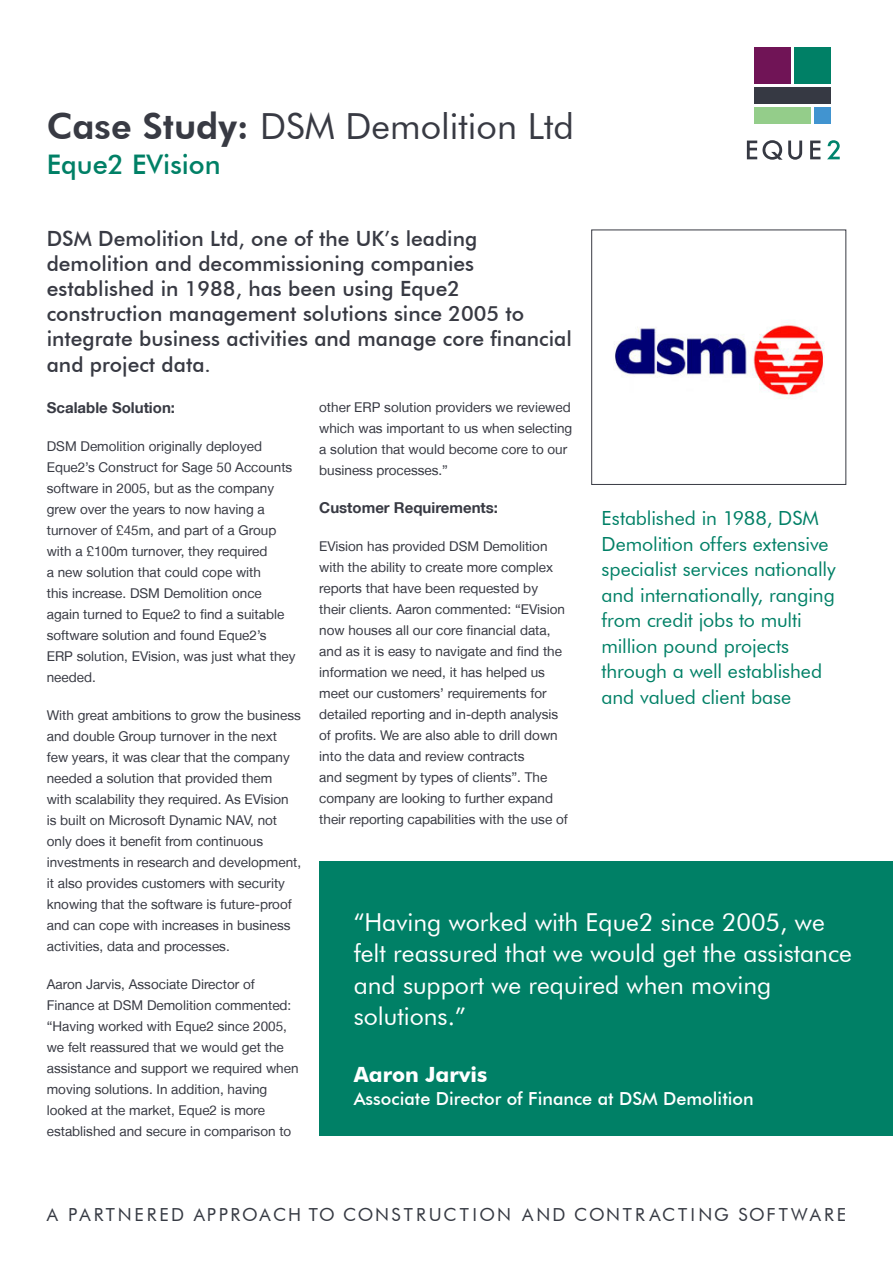
<style>
.page{position:relative;width:893px;height:1263px;background:#fff}
.page>*{position:absolute;margin:0;border:0;box-sizing:border-box;transform-origin:0 0}
.t1{font:36px "Futura BT";color:#383a43}
.t2{font:500 27px "Futura BT";color:#008066}
.t3{font:24.75px/31.5px "Futura BT";color:#fff}
.t4{font:500 21px/25.2px "Futura BT";color:#383a43}
.t5{font:700 21px "Futura BT";color:#fff}
._4mm{font:19.5px/25.5px "Futura BT";letter-spacing:-.005em;color:#008066}
.t6{font:18px "Futura BT";letter-spacing:.14em;color:#363a43}
.t7{font:500 18px "Futura BT";color:#fff}
.t8{font:700 15px "Helvetica Neue LT";color:#383a43}
.t9{font:13.5px/21px "Helvetica Neue LT";color:#383a43}
.s1{font-weight:800}
</style>
<div class="page">
<img style="left:614px;top:322px;width:211px;height:77px">
<div style="left:591px;top:230px;width:255px;height:255px;border:1px solid #383a43"></div>
<div style="left:794px;top:48px;width:37px;height:36px;background:#008066"></div>
<div style="left:754px;top:48px;width:37px;height:36px;background:#701456"></div>
<div style="left:754px;top:87px;width:77px;height:17px;background:#363943"></div>
<div style="left:814px;top:107px;width:17px;height:17px;background:#4194d0"></div>
<div style="left:754px;top:107px;width:57px;height:17px;background:#94cd8a"></div>
<svg style="left:747px;top:140px;width:55px;height:20px"></svg>
<svg style="left:810px;top:141px;width:10px;height:18px"></svg>
<svg style="left:827px;top:140px;width:13px;height:19px"></svg>
<div style="left:319px;top:861px;width:574px;height:274px;background:#008066"></div>
<p class="t1" style="left:47px;top:104px;width:529px"><span class="s1">Case Study:</span> DSM Demolition Ltd</p>
<p class="t2" style="left:47px;top:148px;width:175px">Eque2 EVision</p>
<p class="t4" style="left:47px;top:225px;width:527px">DSM Demolition Ltd, one of the UK’s leading demolition and decommissioning companies established in 1988, has been using Eque2 construction management solutions since 2005 to integrate business activities and manage core financial and project data.</p>
<p class="t8" style="left:47px;top:398px;width:130px">Scalable Solution:</p>
<p class="t9" style="left:47px;top:435px;width:250px">DSM Demolition originally deployed Eque2’s Construct for Sage 50 Accounts software in 2005, but as the company grew over the years to now having a turnover of £45m, and part of a Group with a £100m turnover, they required<br>a new solution that could cope with<br>this increase. DSM Demolition once again turned to Eque2 to find a suitable software solution and found Eque2’s ERP solution, EVision, was just what they needed.</p>
<p class="t9" style="left:47px;top:704px;width:256px">With great ambitions to grow the business and double Group turnover in the next few years, it was clear that the company needed a solution that provided them<br>with scalability they required. As EVision is built on Microsoft Dynamic NAV, not only does it benefit from continuous investments in research and development, it also provides customers with security knowing that the software is future-proof and can cope with increases in business activities, data and processes.</p>
<p class="t9" style="left:47px;top:973px;width:253px">Aaron Jarvis, Associate Director of Finance at DSM Demolition commented: “Having worked with Eque2 since 2005, we felt reassured that we would get the assistance and support we required when moving solutions. In addition, having looked at the market, Eque2 is more established and secure in comparison to</p>
<p class="t9" style="left:319px;top:396px;width:255px">other ERP solution providers we reviewed which was important to us when selecting a solution that would become core to our business processes.”</p>
<p class="t8" style="left:319px;top:498px;width:180px">Customer Requirements:</p>
<p class="t9" style="left:319px;top:535px;width:250px">EVision has provided DSM Demolition with the ability to create more complex reports that have been requested by their clients. Aaron commented: “EVision now houses all our core financial data, and as it is easy to navigate and find the information we need, it has helped us meet our customers’ requirements for detailed reporting and in-depth analysis of profits. We are also able to drill down into the data and review contracts<br>and segment by types of clients”. The company are looking to further expand their reporting capabilities with the use of</p>
<p class="_4mm" style="left:602px;top:505px;width:236px">Established in 1988, DSM<br>Demolition offers extensive specialist services nationally and internationally, ranging from credit jobs to multi million pound projects through a well established and valued client base</p>
<p class="t3" style="left:354px;top:906px;width:500px">“Having worked with Eque2 since 2005, we felt reassured that we would get the assistance and support we required when moving solutions.”</p>
<p class="t5" style="left:354px;top:1062px;width:135px">Aaron Jarvis</p>
<p class="t7" style="left:354px;top:1088px;width:401px">Associate Director of Finance at DSM Demolition</p>
<p class="t6" style="left:47px;top:1204px;width:801px">A PARTNERED APPROACH TO CONSTRUCTION AND CONTRACTING SOFTWARE</p>
</div>
